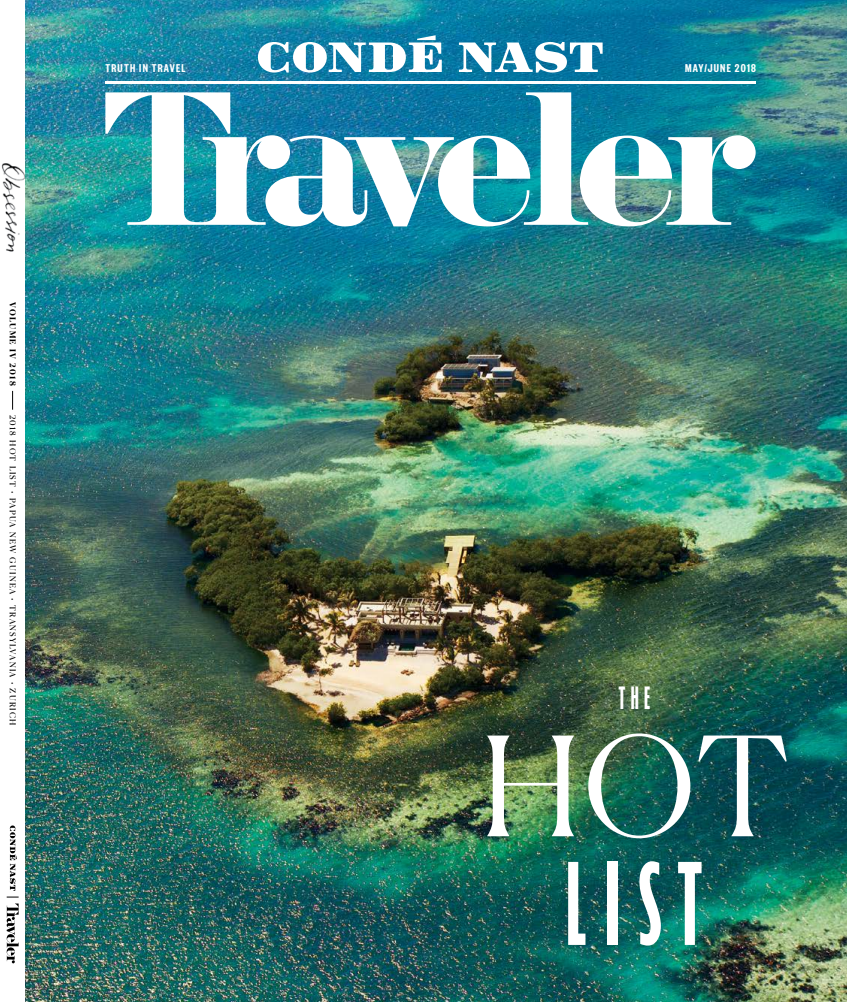
<style>
.page{position:relative;width:847px;height:1002px;background:#fff}
.page>*{position:absolute;margin:0;border:0;box-sizing:border-box;transform-origin:0 0}
.t1{font:300 137.5px "Canela";color:#fff}
.t2{font:104.25px "CNT Chill Gill Compressed Angle";color:#fff}
.t3{font:28.25px "CNT Chill Gill Compressed Angle";color:#fff}
.t4{font:600 12.5px "Founders Grotesk X Cond";letter-spacing:.1em;color:#fff}
.t5{font:8.12px "Canela";letter-spacing:.165em;color:#000}
.t6{font:700 8.12px "Canela";letter-spacing:.17em;color:#000}
.s1{font-weight:500;font-size:7.5px}
</style>
<div class="page">
<img style="left:25px;top:0;width:822px;height:1001px">
<hr style="left:105px;top:81px;width:650px;height:2px;background:#fff">
<img style="left:105px;top:92px;width:650px;height:134px">
<svg style="left:459px;top:42px;width:143px;height:30px"></svg>
<svg style="left:258px;top:35px;width:184px;height:37px"></svg>
<svg style="left:7px;top:896px;width:12px;height:1px"></svg>
<svg style="left:10px;top:825px;width:7px;height:65px"></svg>
<svg style="left:7px;top:903px;width:12px;height:60px"></svg>
<svg style="left:12px;top:391px;width:1px;height:18px"></svg>
<img style="left:1px;top:163px;width:24px;height:89px">
<h3 class="t4" style="left:105px;top:60px;width:82px">TRUTH IN TRAVEL</h3>
<h3 class="t4" style="left:685px;top:60px;width:72px">MAY/JUNE 2018</h3>
<p class="t6" style="left:19px;top:302px;width:85px;rotate:90deg">VOLUME IV 2018</p>
<p class="t5" style="left:19px;top:414px;width:312px;rotate:90deg">2018 HOT LIST <span class="s1">•</span> PAPUA NEW GUINEA <span class="s1">•</span> TRANSYLVANIA <span class="s1">•</span> ZURICH</p>
<h3 class="t3" style="left:618px;top:684px;width:33px">THE</h3>
<h1 class="t1" style="left:480px;top:678px;width:310px">HOT</h1>
<h2 class="t2" style="left:566px;top:855px;width:138px">LIST</h2>
</div>
